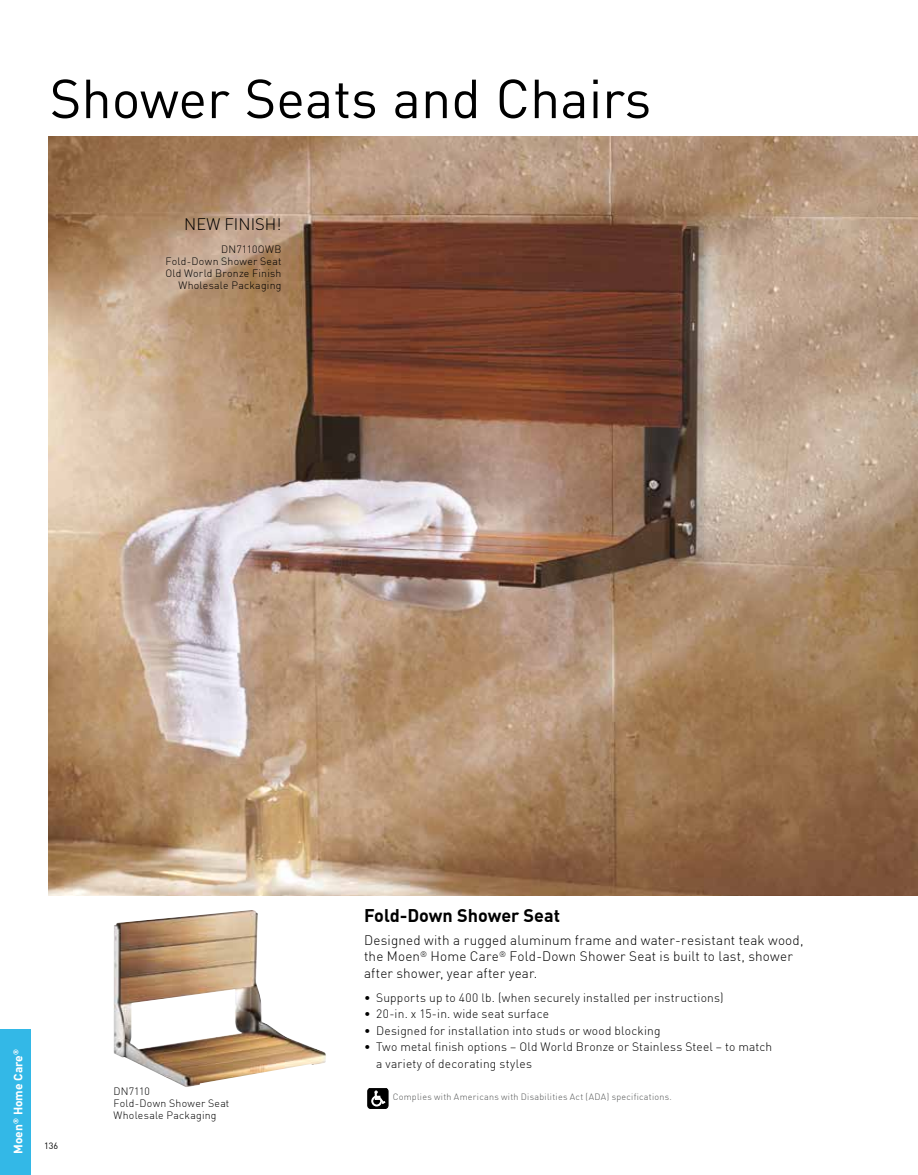
<style>
.page{position:relative;width:918px;height:1175px;background:#fff}
.page>*{position:absolute;margin:0;border:0;box-sizing:border-box;transform-origin:0 0}
.t1{font:54px "DIN Offc";color:#000}
.t2{font:700 18px "DIN Offc";color:#000}
.t3{font:300 16.5px "DIN";color:#000}
.t4{font:300 13.5px/16.5px "DIN Offc";letter-spacing:.01em;color:#000}
.t5{font:300 12px/16.5px "DIN Offc";letter-spacing:.015em;color:#000}
.t6{font:700 12px "DIN Offc";color:#fff}
.t7{font:300 10.5px/12px "DIN Offc";letter-spacing:.025em;color:#000}
.t8{font:300 9px "DIN Offc";letter-spacing:.03em;color:#545555}
.t9{font:9px "DIN Offc";color:#000}
</style>
<div class="page">
<img style="left:49px;top:136px;width:869px;height:759px">
<div style="left:368px;top:1088px;width:20px;height:20px;background:#000;border-radius:3px"></div>
<div style="left:368px;top:1088px;width:20px;height:20px;border:1px solid #000;border-radius:3px"></div>
<svg style="left:371px;top:1090px;width:14px;height:16px"></svg>
<img style="left:113px;top:910px;width:213px;height:177px">
<div style="left:0;top:1029px;width:32px;height:145px;background:#33b8e7"></div>
<h1 class="t1" style="left:50px;top:65px;width:603px">Shower Seats and Chairs</h1>
<h3 class="t3" style="left:184px;top:214px;width:99px">NEW FINISH!</h3>
<p class="t7" style="left:165px;top:243px;width:117px;text-align:right">DN7110OWB<br>Fold-Down Shower Seat<br>Old World Bronze Finish<br>Wholesale Packaging</p>
<p class="t6" style="left:10px;top:1153px;width:106px;rotate:-90deg">Moen<sup>®</sup> Home Care<sup>®</sup></p>
<p class="t9" style="left:44px;top:1140px;width:16px">136</p>
<p class="t7" style="left:114px;top:1085px;width:117px">DN7110<br>Fold-Down Shower Seat<br>Wholesale Packaging</p>
<h2 class="t2" style="left:364px;top:903px;width:197px">Fold-Down Shower Seat</h2>
<p class="t4" style="left:364px;top:931px;width:441px">Designed with a rugged aluminum frame and water-resistant teak wood, the Moen<sup>®</sup> Home Care<sup>®</sup> Fold-Down Shower Seat is built to last, shower after shower, year after year.</p>
<p class="t5" style="left:364px;top:989px;width:361px">• Supports up to 400 lb. (when securely installed per instructions)</p>
<p class="t5" style="left:364px;top:1005px;width:187px">• 20-in. x 15-in. wide seat surface</p>
<p class="t5" style="left:364px;top:1022px;width:298px">• Designed for installation into studs or wood blocking</p>
<p class="t5" style="left:376px;top:1038px;width:398px;text-indent:-12px">• Two metal finish options – Old World Bronze or Stainless Steel – to match a variety of decorating styles</p>
<p class="t8" style="left:393px;top:1091px;width:281px">Complies with Americans with Disabilities Act (ADA) specifications.</p>
</div>
